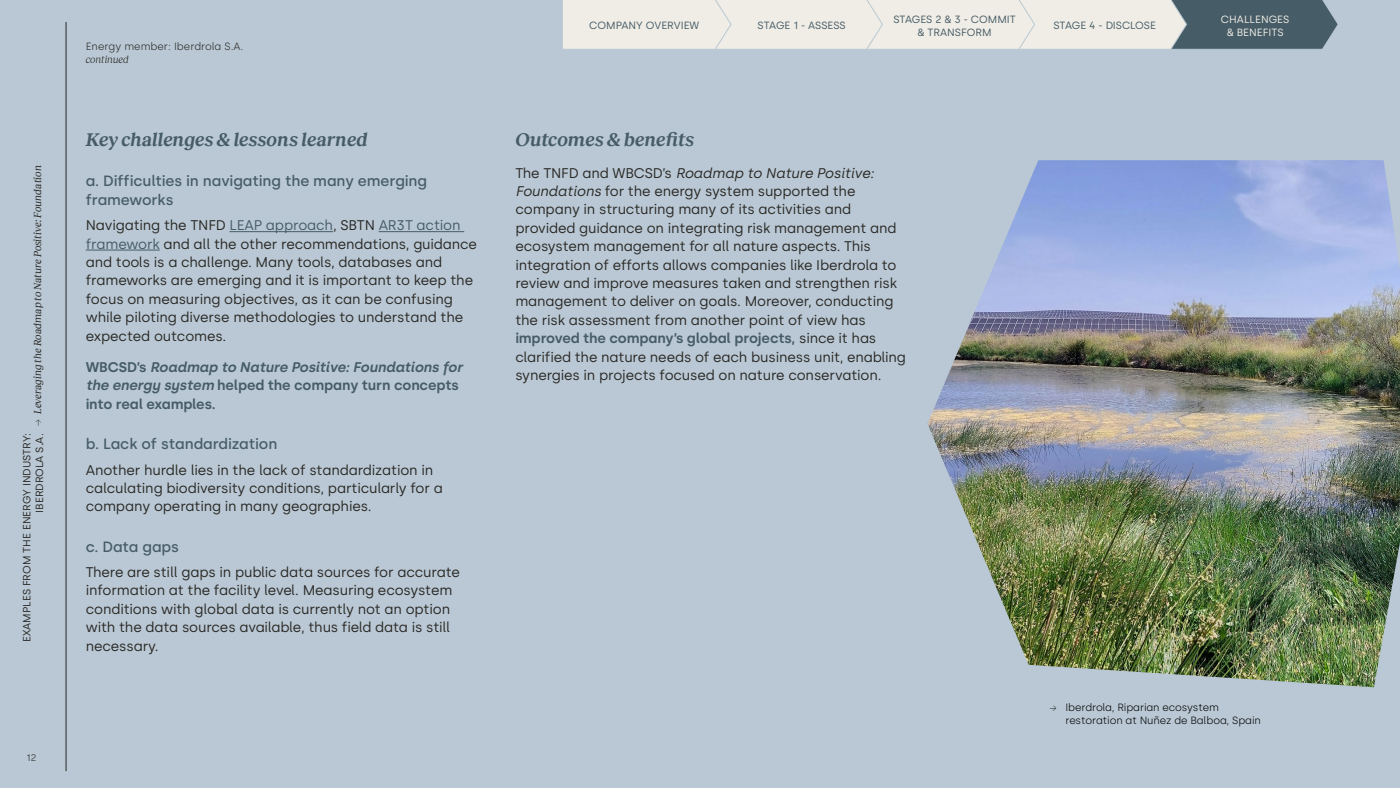
<style>
.page{position:relative;width:1400px;height:788px;background:#b9c8d4}
.page>*{position:absolute;margin:0;border:0;box-sizing:border-box;transform-origin:0 0}
.t1{font:italic 600 19.25px "Reckless";letter-spacing:-.01em;color:#465c66}
.t2{font:500 14.88px/18.4px "Silka";letter-spacing:-.005em;color:#465c66}
.t3{font:14px/18.4px "Silka";letter-spacing:-.01em;color:#2a2825}
.t4{font:italic 600 14px/18.4px "Silka";letter-spacing:-.01em;color:#465c66}
.t5{font:10.5px/12.6px "Silka";color:#465c66;text-align:center}
.t6{font:italic 10.5px "Reckless";color:#2a2825}
.t7{font:300 10.5px/12.6px "Silka";letter-spacing:-.01em;color:#000}
.t8{font:10.5px "Silka";color:#2a2825}
.t9{font:300 10.5px "Silka";color:#2a2825}
.t10{font:10.5px/12.6px "Silka";color:#f0ede6;text-align:center}
.t11{font:italic 300 10.5px "Reckless";letter-spacing:-.01em;color:#2a2825}
.t12{font:300 9.62px "Silka";color:#2a2825}
.s1{font-family:"Silka";font-style:normal}
.s2{color:#465c66}
.s3{font-style:normal}
.s4{font-style:italic}
.s5{font-weight:600;color:#465c66}
.s6{font-family:"Reckless";font-weight:400;font-style:italic}
</style>
<div class="page">
<hr style="left:66px;top:22px;width:1px;height:749px;background:#2a2825">
<hr style="left:230px;top:231px;width:103px;height:1px;background:#465c66">
<hr style="left:379px;top:231px;width:85px;height:1px;background:#465c66">
<hr style="left:86px;top:250px;width:74px;height:1px;background:#465c66">
<svg style="left:563px;top:0;width:775px;height:49px;background:#cdd0cc"></svg>
<img style="left:928px;top:160px;width:472px;height:527px">
<p class="t6" style="left:30px;top:512px;width:349px;rotate:-90deg"><span class="s1">IBERDROLA S.A.</span> → Leveraging the Roadmap to Nature Positive: Foundation</p>
<p class="t8" style="left:21px;top:642px;width:210px;rotate:-90deg">EXAMPLES FROM THE ENERGY INDUSTRY:</p>
<p class="t12" style="left:26px;top:751px;width:11px">12</p>
<p class="t9" style="left:86px;top:40px;width:159px">Energy member: Iberdrola S.A.</p>
<p class="t11" style="left:86px;top:51px;width:45px">continued</p>
<h1 class="t1" style="left:86px;top:126px;width:283px">Key challenges &amp; lessons learned</h1>
<p class="t2" style="left:86px;top:172px;width:343px">a. Difficulties in navigating the many emerging frameworks</p>
<p class="t3" style="left:86px;top:216px;width:393px">Navigating the TNFD <span class="s2">LEAP approach</span>, SBTN <span class="s2">AR3T action framework</span> and all the other recommendations, guidance and tools is a challenge. Many tools, databases and frameworks are emerging and it is important to keep the focus on measuring objectives, as it can be confusing while piloting diverse methodologies to understand the expected outcomes.</p>
<p class="t4" style="left:86px;top:358px;width:379px"><span class="s3">WBCSD’s</span> Roadmap to Nature Positive: Foundations for the energy system <span class="s3">helped the company turn concepts into real examples.</span></p>
<p class="t2" style="left:86px;top:434px;width:193px">b. Lack of standardization</p>
<p class="t3" style="left:86px;top:460px;width:359px">Another hurdle lies in the lack of standardization in calculating biodiversity conditions, particularly for a company operating in many geographies.</p>
<p class="t2" style="left:86px;top:537px;width:95px">c. Data gaps</p>
<p class="t3" style="left:86px;top:563px;width:376px">There are still gaps in public data sources for accurate information at the facility level. Measuring ecosystem conditions with global data is currently not an option with the data sources available, thus field data is still necessary.</p>
<p class="t5" style="left:589px;top:19px;width:112px">COMPANY OVERVIEW</p>
<p class="t5" style="left:758px;top:19px;width:90px">STAGE 1 - ASSESS</p>
<p class="t5" style="left:1053px;top:19px;width:104px">STAGE 4 - DISCLOSE</p>
<p class="t10" style="left:1221px;top:13px;width:70px">CHALLENGES &amp; BENEFITS</p>
<p class="t5" style="left:893px;top:13px;width:124px">STAGES 2 &amp; 3 - COMMIT &amp; TRANSFORM</p>
<h1 class="t1" style="left:515px;top:126px;width:180px">Outcomes &amp; benefits</h1>
<p class="t3" style="left:515px;top:164px;width:392px">The TNFD and WBCSD’s <span class="s4">Roadmap to Nature Positive:<br>Foundations</span> for the energy system supported the company in structuring many of its activities and provided guidance on integrating risk management and ecosystem management for all nature aspects. This integration of efforts allows companies like Iberdrola to review and improve measures taken and strengthen risk management to deliver on goals. Moreover, conducting the risk assessment from another point of view has <span class="s5">improved the company’s global projects,</span> since it has clarified the nature needs of each business unit, enabling synergies in projects focused on nature conservation.</p>
<p class="t7" style="left:1065px;top:700px;width:197px;text-indent:-16px"><span class="s6">→</span> Iberdrola, Riparian ecosystem restoration at Nuñez de Balboa, Spain</p>
</div>
